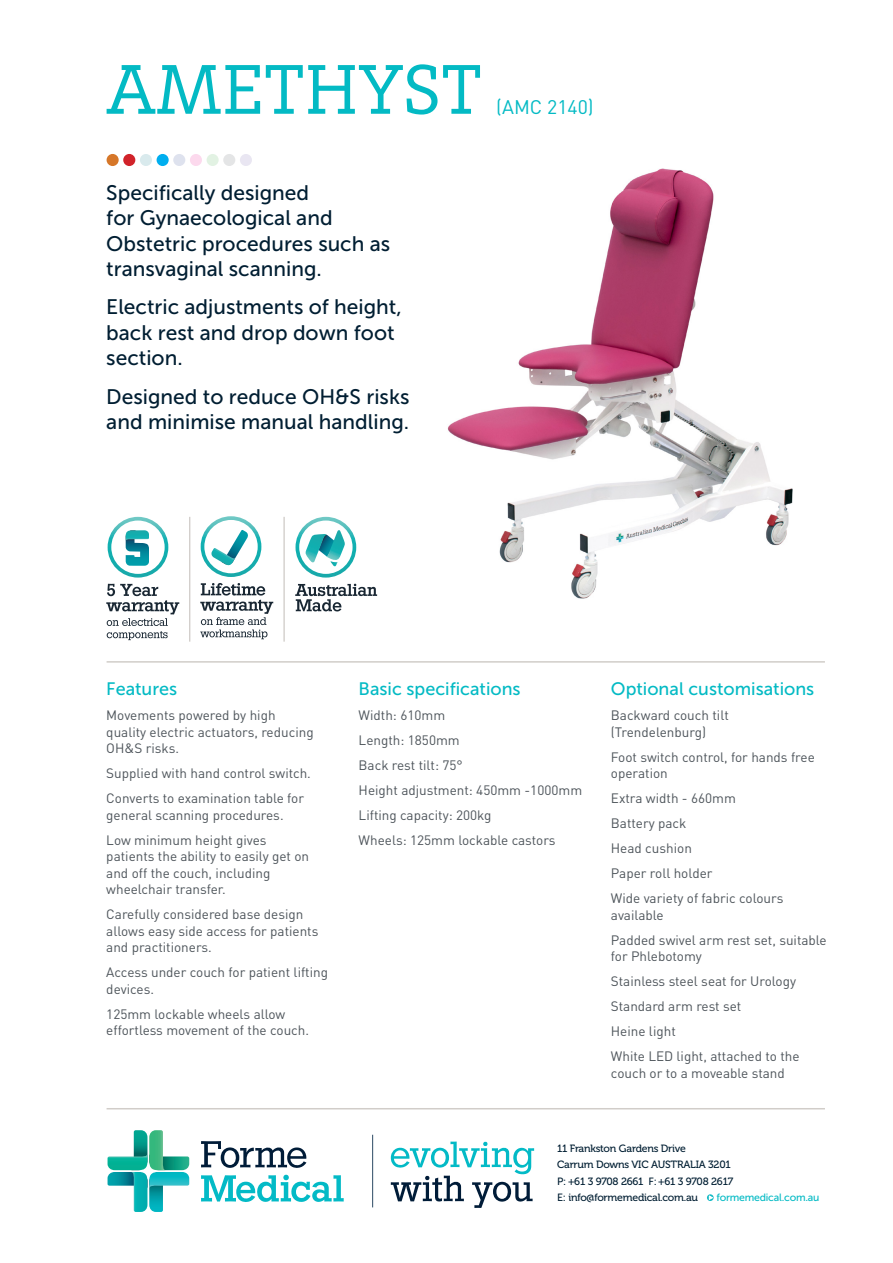
<style>
.page{position:relative;width:893px;height:1263px;background:#fff}
.page>*{position:absolute;margin:0;border:0;box-sizing:border-box;transform-origin:0 0}
.t1{font:72px "Brix Slab";color:#03bac4}
.Intro_Body{font:21px/25.5px "Museo Sans 500";color:#001e32}
.t2{font:19.5px "DIN";color:#03bac4}
.Heading_1{font:18px "Museo Sans 500";color:#03bac4}
.Main_Body{font:13.5px/16.5px "DIN";color:#4d545a}
.t3{font:10.5px/16.5px "Museo 500";letter-spacing:-.02em;color:#001e32}
.t4{font:10.5px "Museo Sans 500";letter-spacing:-.02em;color:#03bac4}
.s1{font-family:"Museo Sans 500"}
</style>
<div class="page">
<img style="left:447px;top:169px;width:346px;height:430px">
<div style="left:107px;top:154px;width:12px;height:12px;background:#d67729;border-radius:50%"></div>
<div style="left:123px;top:154px;width:12px;height:12px;background:#d1232a;border-radius:50%"></div>
<div style="left:140px;top:154px;width:12px;height:12px;background:#d9eaed;border-radius:50%"></div>
<div style="left:157px;top:154px;width:12px;height:12px;background:#00aeef;border-radius:50%"></div>
<div style="left:173px;top:154px;width:12px;height:12px;background:#dee2ee;border-radius:50%"></div>
<div style="left:190px;top:154px;width:12px;height:12px;background:#fcd9ed;border-radius:50%"></div>
<div style="left:207px;top:154px;width:12px;height:12px;background:#e2f2e3;border-radius:50%"></div>
<div style="left:223px;top:154px;width:12px;height:12px;background:#e4e5e6;border-radius:50%"></div>
<div style="left:240px;top:154px;width:12px;height:12px;background:#e9e6f2;border-radius:50%"></div>
<svg style="left:108px;top:1130px;width:81px;height:82px"></svg>
<svg style="left:201px;top:1141px;width:143px;height:61px"></svg>
<svg style="left:390px;top:1141px;width:144px;height:67px"></svg>
<hr style="left:372px;top:1135px;width:1px;height:72px;background:#2c4a63">
<hr style="left:107px;top:1108px;width:718px;height:1px;background:#d1cdc9">
<svg style="left:708px;top:1195px;width:6px;height:5px"></svg>
<hr style="left:283px;top:517px;width:2px;height:125px;background:#d1cdc9">
<hr style="left:189px;top:517px;width:1px;height:125px;background:#d1cdc9">
<svg style="left:106px;top:584px;width:73px;height:56px"></svg>
<svg style="left:108px;top:517px;width:60px;height:61px"></svg>
<svg style="left:295px;top:517px;width:82px;height:94px"></svg>
<svg style="left:201px;top:516px;width:60px;height:61px"></svg>
<svg style="left:200px;top:583px;width:73px;height:56px"></svg>
<hr style="left:107px;top:661px;width:718px;height:2px;background:#d1cdc9">
<p class="t1" style="left:106px;top:43px;width:377px">AMETHYST</p>
<p class="t2" style="left:496px;top:95px;width:99px">(AMC 2140)</p>
<p class="Intro_Body" style="left:106px;top:180px;width:286px">Specifically designed<br>for Gynaecological and<br>Obstetric procedures such as transvaginal scanning.</p>
<p class="Intro_Body" style="left:106px;top:294px;width:297px">Electric adjustments of height, back rest and drop down foot section.</p>
<p class="Intro_Body" style="left:106px;top:384px;width:305px">Designed to reduce OH&amp;S risks and minimise manual handling.</p>
<p class="Heading_1" style="left:106px;top:679px;width:72px">Features</p>
<p class="Main_Body" style="left:106px;top:707px;width:209px">Movements powered by high quality electric actuators, reducing<br>OH&amp;S risks.</p>
<p class="Main_Body" style="left:106px;top:765px;width:206px">Supplied with hand control switch.</p>
<p class="Main_Body" style="left:106px;top:790px;width:199px">Converts to examination table for general scanning procedures.</p>
<p class="Main_Body" style="left:106px;top:831px;width:204px">Low minimum height gives patients the ability to easily get on and off the couch, including wheelchair transfer.</p>
<p class="Main_Body" style="left:106px;top:906px;width:214px">Carefully considered base design allows easy side access for patients and practitioners.</p>
<p class="Main_Body" style="left:106px;top:964px;width:223px">Access under couch for patient lifting devices.</p>
<p class="Main_Body" style="left:106px;top:1005px;width:204px">125mm lockable wheels allow effortless movement of the couch.</p>
<p class="Heading_1" style="left:359px;top:679px;width:164px">Basic specifications</p>
<p class="Main_Body" style="left:359px;top:707px;width:88px">Width: 610mm</p>
<p class="Main_Body" style="left:359px;top:732px;width:103px">Length: 1850mm</p>
<p class="Main_Body" style="left:359px;top:757px;width:106px">Back rest tilt: 75°</p>
<p class="Main_Body" style="left:359px;top:782px;width:225px">Height adjustment: 450mm -1000mm</p>
<p class="Main_Body" style="left:359px;top:807px;width:134px">Lifting capacity: 200kg</p>
<p class="Main_Body" style="left:359px;top:832px;width:199px">Wheels: 125mm lockable castors</p>
<p class="Heading_1" style="left:611px;top:679px;width:205px">Optional customisations</p>
<p class="Main_Body" style="left:611px;top:707px;width:119px">Backward couch tilt (Trendelenburg)</p>
<p class="Main_Body" style="left:611px;top:748px;width:205px">Foot switch control, for hands free operation</p>
<p class="Main_Body" style="left:611px;top:790px;width:127px">Extra width - 660mm</p>
<p class="Main_Body" style="left:611px;top:815px;width:77px">Battery pack</p>
<p class="Main_Body" style="left:611px;top:840px;width:83px">Head cushion</p>
<p class="Main_Body" style="left:611px;top:865px;width:103px">Paper roll holder</p>
<p class="Main_Body" style="left:611px;top:890px;width:174px">Wide variety of fabric colours available</p>
<p class="Main_Body" style="left:611px;top:931px;width:217px">Padded swivel arm rest set, suitable for Phlebotomy</p>
<p class="Main_Body" style="left:611px;top:973px;width:187px">Stainless steel seat for Urology</p>
<p class="Main_Body" style="left:611px;top:998px;width:132px">Standard arm rest set</p>
<p class="Main_Body" style="left:611px;top:1023px;width:66px">Heine light</p>
<p class="Main_Body" style="left:611px;top:1048px;width:190px">White LED light, attached to the couch or to a moveable stand</p>
<p class="t3" style="left:557px;top:1140px;width:178px">11 Frankston Gardens Drive<br>Carrum Downs VIC AUSTRALIA 3201<br><span class="s1">P:</span> +61 3 9708 2661 <span class="s1">F:</span> +61 3 9708 2617<br><span class="s1">E:</span> info@formemedical.com.au</p>
<p class="t4" style="left:716px;top:1191px;width:105px">formemedical.com.au</p>
</div>
